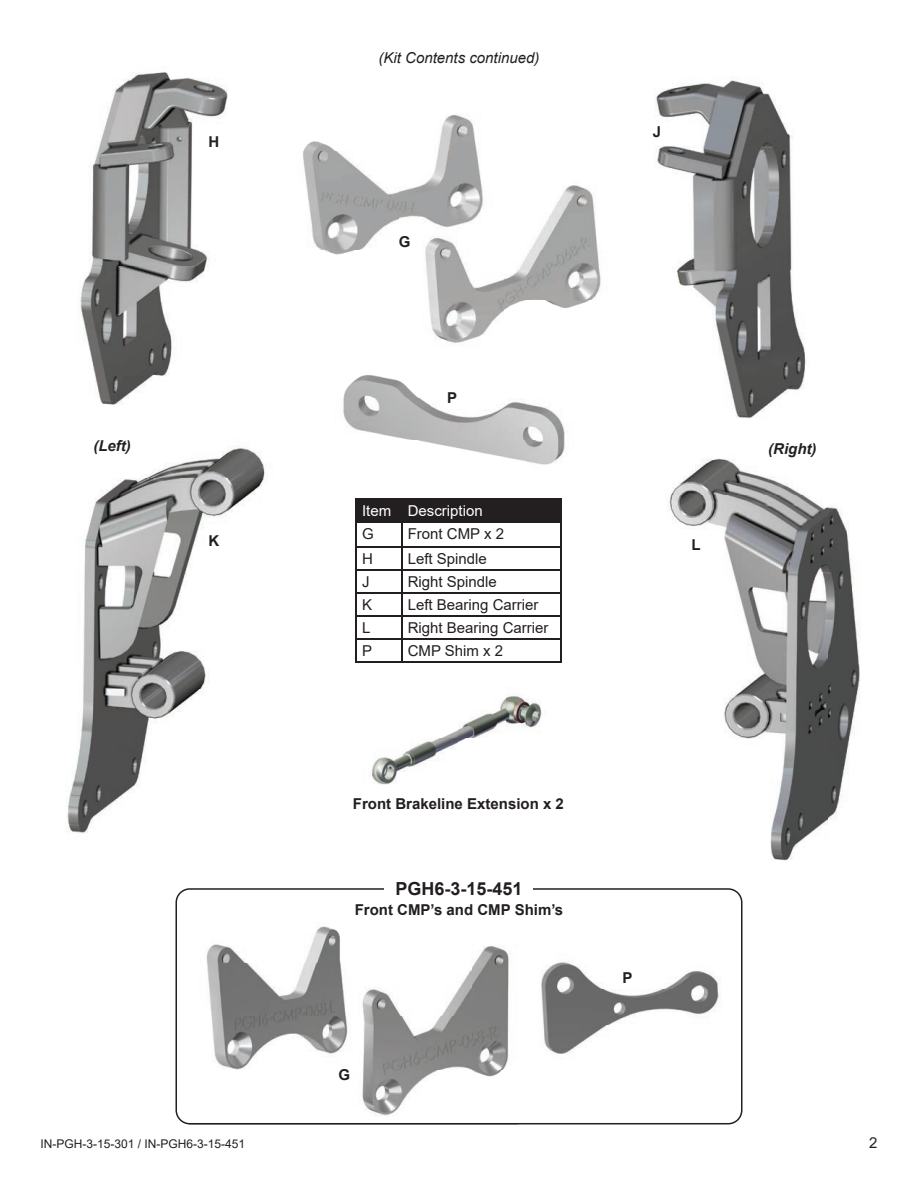
<style>
.page{position:relative;width:918px;height:1188px;background:#fff}
.page>*{position:absolute;margin:0;border:0;box-sizing:border-box;transform-origin:0 0}
.t1{font:700 18px "Arial";color:#231f20}
.t2{font:15px "Arial";color:#231f20}
.t3{font:700 15px "Arial";color:#231f20}
.t4{font:italic 15px "Arial";color:#231f20}
.t5{font:15px "Arial";color:#fff}
.t6{font:italic 700 15px "Arial";color:#231f20}
.t7{font:12px "Arial";color:#231f20}
</style>
<div class="page">
<svg style="left:175px;top:888px;width:567px;height:236px"></svg>
<img style="left:67px;top:72px;width:198px;height:761px">
<img style="left:655px;top:80px;width:205px;height:781px">
<hr style="left:355px;top:523px;width:2px;height:23px;background:#231f20">
<hr style="left:560px;top:523px;width:2px;height:23px;background:#231f20">
<hr style="left:355px;top:546px;width:47px;height:2px;background:#231f20">
<hr style="left:355px;top:548px;width:2px;height:21px;background:#231f20">
<hr style="left:402px;top:546px;width:160px;height:2px;background:#231f20">
<hr style="left:560px;top:548px;width:2px;height:21px;background:#231f20">
<hr style="left:355px;top:569px;width:47px;height:2px;background:#231f20">
<hr style="left:355px;top:571px;width:2px;height:21px;background:#231f20">
<hr style="left:402px;top:569px;width:160px;height:2px;background:#231f20">
<hr style="left:560px;top:571px;width:2px;height:21px;background:#231f20">
<hr style="left:355px;top:592px;width:47px;height:2px;background:#231f20">
<hr style="left:355px;top:594px;width:2px;height:21px;background:#231f20">
<hr style="left:402px;top:592px;width:160px;height:2px;background:#231f20">
<hr style="left:560px;top:594px;width:2px;height:21px;background:#231f20">
<hr style="left:355px;top:615px;width:47px;height:2px;background:#231f20">
<hr style="left:355px;top:617px;width:2px;height:21px;background:#231f20">
<hr style="left:402px;top:615px;width:160px;height:2px;background:#231f20">
<hr style="left:560px;top:617px;width:2px;height:21px;background:#231f20">
<hr style="left:355px;top:638px;width:47px;height:2px;background:#231f20">
<hr style="left:355px;top:640px;width:2px;height:21px;background:#231f20">
<hr style="left:402px;top:638px;width:160px;height:2px;background:#231f20">
<hr style="left:560px;top:640px;width:2px;height:21px;background:#231f20">
<hr style="left:355px;top:661px;width:47px;height:1px;background:#231f20">
<hr style="left:402px;top:661px;width:160px;height:1px;background:#231f20">
<hr style="left:355px;top:498px;width:47px;height:2px;background:#231f20">
<hr style="left:355px;top:500px;width:2px;height:21px;background:#231f20">
<hr style="left:402px;top:498px;width:160px;height:2px;background:#231f20">
<svg style="left:357px;top:500px;width:203px;height:161px"></svg>
<hr style="left:560px;top:500px;width:2px;height:21px;background:#231f20">
<hr style="left:355px;top:521px;width:47px;height:2px;background:#231f20">
<hr style="left:402px;top:521px;width:160px;height:2px;background:#231f20">
<img style="left:303px;top:114px;width:298px;height:232px">
<img style="left:343px;top:375px;width:222px;height:90px">
<img style="left:189px;top:911px;width:329px;height:214px">
<img style="left:529px;top:953px;width:201px;height:108px">
<div style="left:385px;top:875px;width:148px;height:27px;background:#fff"></div>
<img style="left:371px;top:696px;width:171px;height:89px">
<p class="t3" style="left:208px;top:131px;width:12px">H</p>
<p class="t6" style="left:93px;top:435px;width:39px">(Left)</p>
<p class="t3" style="left:208px;top:530px;width:12px">K</p>
<p class="t4" style="left:379px;top:48px;width:162px">(Kit Contents continued)</p>
<p class="t3" style="left:399px;top:231px;width:13px">G</p>
<p class="t3" style="left:447px;top:388px;width:12px">P</p>
<p class="t5" style="left:362px;top:500px;width:122px">Item Description</p>
<p class="t2" style="left:362px;top:523px;width:13px">G</p>
<p class="t2" style="left:408px;top:523px;width:98px">Front CMP x 2</p>
<p class="t2" style="left:362px;top:548px;width:12px">H</p>
<p class="t2" style="left:408px;top:548px;width:81px">Left Spindle</p>
<p class="t2" style="left:362px;top:571px;width:9px">J</p>
<p class="t2" style="left:408px;top:571px;width:91px">Right Spindle</p>
<p class="t2" style="left:362px;top:594px;width:12px">K</p>
<p class="t2" style="left:408px;top:594px;width:132px">Left Bearing Carrier</p>
<p class="t2" style="left:362px;top:617px;width:10px">L</p>
<p class="t2" style="left:408px;top:617px;width:142px">Right Bearing Carrier</p>
<p class="t2" style="left:362px;top:640px;width:12px">P</p>
<p class="t2" style="left:408px;top:640px;width:97px">CMP Shim x 2</p>
<p class="t3" style="left:353px;top:793px;width:212px">Front Brakeline Extension x 2</p>
<p class="t1" style="left:395px;top:876px;width:129px">PGH6-3-15-451</p>
<p class="t3" style="left:355px;top:899px;width:210px">Front CMP’s and CMP Shim’s</p>
<p class="t3" style="left:338px;top:1064px;width:13px">G</p>
<p class="t3" style="left:653px;top:121px;width:10px">J</p>
<p class="t3" style="left:691px;top:534px;width:11px">L</p>
<p class="t3" style="left:623px;top:967px;width:12px">P</p>
<p class="t6" style="left:768px;top:439px;width:50px">(Right)</p>
<p class="t7" style="left:40px;top:1135px;width:206px">IN-PGH-3-15-301 / IN-PGH6-3-15-451</p>
<p class="t2" style="left:869px;top:1132px;width:10px">2</p>
</div>
